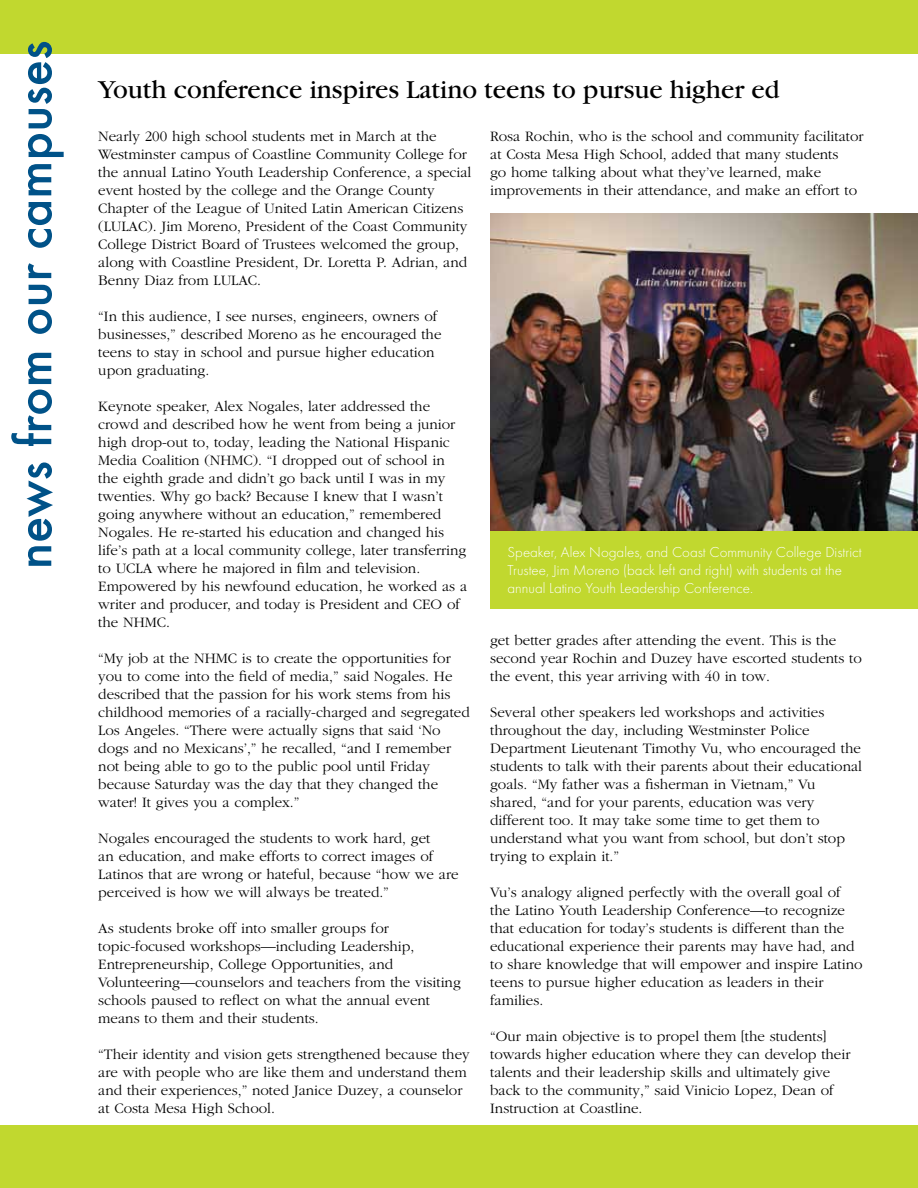
<style>
.page{position:relative;width:918px;height:1188px;background:#fff}
.page>*{position:absolute;margin:0;border:0;box-sizing:border-box;transform-origin:0 0}
.t1{font:500 54px "Futura T";color:#005288}
.t2{font:27px "Garamond";color:#000}
.t3{font:300 15px/18px "Garamond";color:#000}
.t4{font:300 15px/18px "Futura T";color:#fff}
</style>
<div class="page">
<img style="left:490px;top:214px;width:428px;height:317px">
<div style="left:0;top:0;width:918px;height:54px;background:#c1d82f"></div>
<div style="left:0;top:1125px;width:918px;height:63px;background:#c1d82f"></div>
<div style="left:490px;top:531px;width:428px;height:78px;background:#c1d82f"></div>
<h1 class="t1" style="left:2px;top:569px;width:530px;rotate:-90deg">news from our campuses</h1>
<h2 class="t2" style="left:98px;top:76px;width:683px">Youth conference inspires Latino teens to pursue higher ed</h2>
<p class="t3" style="left:98px;top:127px;width:375px">Nearly 200 high school students met in March at the Westminster campus of Coastline Community College for the annual Latino Youth Leadership Conference, a special event hosted by the college and the Orange County Chapter of the League of United Latin American Citizens (LULAC). Jim Moreno, President of the Coast Community College District Board of Trustees welcomed the group, along with Coastline President, Dr. Loretta P. Adrian, and Benny Diaz from LULAC.</p>
<p class="t3" style="left:98px;top:307px;width:345px">“In this audience, I see nurses, engineers, owners of businesses,” described Moreno as he encouraged the teens to stay in school and pursue higher education upon graduating.</p>
<p class="t3" style="left:98px;top:397px;width:371px">Keynote speaker, Alex Nogales, later addressed the crowd and described how he went from being a junior high drop-out to, today, leading the National Hispanic Media Coalition (NHMC). “I dropped out of school in the eighth grade and didn’t go back until I was in my twenties. Why go back? Because I knew that I wasn’t going anywhere without an education,” remembered Nogales. He re-started his education and changed his life’s path at a local community college, later transferring to UCLA where he majored in film and television.<br>Empowered by his newfound education, he worked as a writer and producer, and today is President and CEO of the NHMC.</p>
<p class="t3" style="left:98px;top:649px;width:373px">“My job at the NHMC is to create the opportunities for you to come into the field of media,” said Nogales. He described that the passion for his work stems from his childhood memories of a racially-charged and segregated Los Angeles. “There were actually signs that said ‘No dogs and no Mexicans’,” he recalled, “and I remember not being able to go to the public pool until Friday because Saturday was the day that they changed the water! It gives you a complex.”</p>
<p class="t3" style="left:98px;top:829px;width:362px">Nogales encouraged the students to work hard, get<br>an education, and make efforts to correct images of Latinos that are wrong or hateful, because “how we are perceived is how we will always be treated.”</p>
<p class="t3" style="left:98px;top:919px;width:364px">As students broke off into smaller groups for topic-focused workshops—including Leadership, Entrepreneurship, College Opportunities, and Volunteering—counselors and teachers from the visiting schools paused to reflect on what the annual event means to them and their students.</p>
<p class="t3" style="left:98px;top:1045px;width:373px">“Their identity and vision gets strengthened because they are with people who are like them and understand them and their experiences,” noted Janice Duzey, a counselor at Costa Mesa High School.</p>
<p class="t3" style="left:490px;top:127px;width:375px">Rosa Rochin, who is the school and community facilitator at Costa Mesa High School, added that many students<br>go home talking about what they’ve learned, make improvements in their attendance, and make an effort to</p>
<p class="t4" style="left:508px;top:543px;width:356px">Speaker, Alex Nogales, and Coast Community College District<br>Trustee, Jim Moreno (back left and right) with students at the annual Latino Youth Leadership Conference.</p>
<p class="t3" style="left:490px;top:631px;width:373px">get better grades after attending the event. This is the second year Rochin and Duzey have escorted students to the event, this year arriving with 40 in tow.</p>
<p class="t3" style="left:490px;top:703px;width:374px">Several other speakers led workshops and activities throughout the day, including Westminster Police Department Lieutenant Timothy Vu, who encouraged the students to talk with their parents about their educational goals. “My father was a fisherman in Vietnam,” Vu shared, “and for your parents, education was very different too. It may take some time to get them to understand what you want from school, but don’t stop trying to explain it.”</p>
<p class="t3" style="left:490px;top:883px;width:374px">Vu’s analogy aligned perfectly with the overall goal of the Latino Youth Leadership Conference—to recognize that education for today’s students is different than the educational experience their parents may have had, and to share knowledge that will empower and inspire Latino teens to pursue higher education as leaders in their families.</p>
<p class="t3" style="left:490px;top:1027px;width:362px">“Our main objective is to propel them [the students] towards higher education where they can develop their talents and their leadership skills and ultimately give back to the community,” said Vinicio Lopez, Dean of Instruction at Coastline.</p>
</div>
